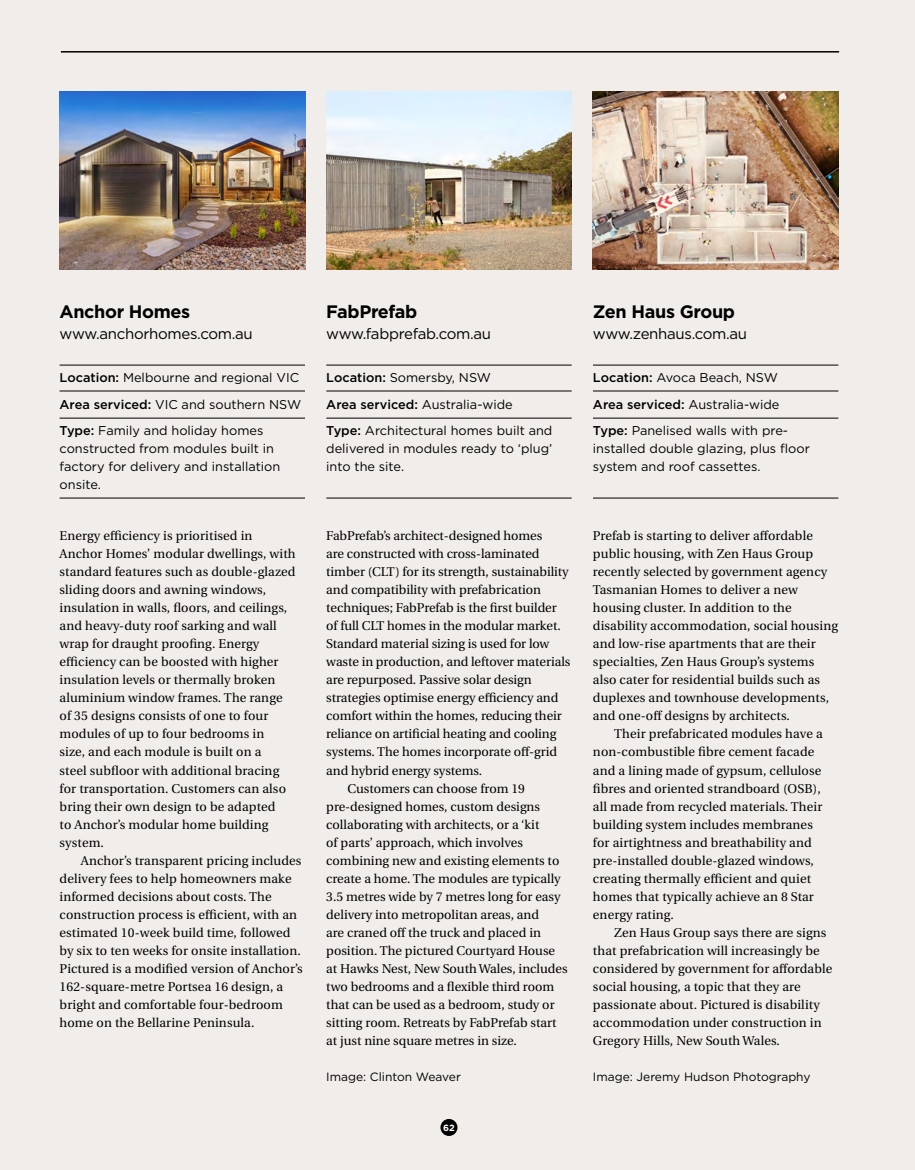
<style>
.page{position:relative;width:915px;height:1170px;background:#fff}
.page>*{position:absolute;margin:0;border:0;box-sizing:border-box;transform-origin:0 0}
.t1{font:700 18px "Gotham";letter-spacing:-.02em;color:#000}
.t2{font:15px "Gotham";letter-spacing:-.02em;color:#000}
.t3{font:12.75px/18px "Heuristica";letter-spacing:.01em;color:#000}
.t4{font:12.75px/26.5px "Gotham";color:#000}
.t5{font:12px "Gotham";color:#000}
.t6{font:700 9px "Gotham";color:#fff}
.s1{font-weight:500}
</style>
<div class="page">
<div style="left:0;top:0;width:914px;height:1169px;background:#f0edea"></div>
<div style="left:440px;top:1118px;width:17px;height:17px;background:#000;border-radius:50%"></div>
<hr style="left:61px;top:51px;width:777px;height:2px;background:#000">
<hr style="left:326px;top:365px;width:245px;height:1px;background:#000">
<hr style="left:326px;top:391px;width:245px;height:1px;background:#000">
<hr style="left:326px;top:418px;width:245px;height:1px;background:#000">
<hr style="left:326px;top:498px;width:245px;height:1px;background:#000">
<img style="left:326px;top:92px;width:245px;height:177px">
<hr style="left:60px;top:365px;width:245px;height:1px;background:#000">
<hr style="left:60px;top:391px;width:245px;height:1px;background:#000">
<hr style="left:60px;top:418px;width:245px;height:1px;background:#000">
<hr style="left:60px;top:498px;width:245px;height:1px;background:#000">
<img style="left:60px;top:92px;width:245px;height:177px">
<hr style="left:592px;top:365px;width:246px;height:1px;background:#000">
<hr style="left:592px;top:391px;width:246px;height:1px;background:#000">
<hr style="left:592px;top:418px;width:246px;height:1px;background:#000">
<hr style="left:592px;top:498px;width:246px;height:1px;background:#000">
<img style="left:592px;top:92px;width:246px;height:177px">
<h1 class="t1" style="left:60px;top:301px;width:132px">Anchor Homes</h1>
<p class="t2" style="left:60px;top:324px;width:195px">www.anchorhomes.com.au</p>
<p class="t4" style="left:60px;top:364px;width:243px"><span class="s1">Location:</span> Melbourne and regional VIC<br><span class="s1">Area serviced:</span> VIC and southern NSW<br><span class="s1">Type:</span> Family and holiday homes</p>
<p class="t4" style="left:60px;top:439px;width:222px;line-height:18px">constructed from modules built in factory for delivery and installation onsite.</p>
<p class="t3" style="left:60px;top:527px;width:237px">Energy efficiency is prioritised in Anchor Homes’ modular dwellings, with standard features such as double-glazed sliding doors and awning windows, insulation in walls, floors, and ceilings, and heavy-duty roof sarking and wall wrap for draught proofing. Energy efficiency can be boosted with higher insulation levels or thermally broken aluminium window frames. The range of 35 designs consists of one to four modules of up to four bedrooms in<br>size, and each module is built on a<br>steel subfloor with additional bracing for transportation. Customers can also bring their own design to be adapted<br>to Anchor’s modular home building system.</p>
<p class="t3" style="left:60px;top:851px;width:244px;text-indent:21px">Anchor’s transparent pricing includes delivery fees to help homeowners make informed decisions about costs. The construction process is efficient, with an estimated 10-week build time, followed by six to ten weeks for onsite installation.<br>Pictured is a modified version of Anchor’s 162-square-metre Portsea 16 design, a bright and comfortable four-bedroom home on the Bellarine Peninsula.</p>
<h1 class="t1" style="left:326px;top:301px;width:93px">FabPrefab</h1>
<p class="t2" style="left:326px;top:324px;width:166px">www.fabprefab.com.au</p>
<p class="t4" style="left:326px;top:364px;width:227px"><span class="s1">Location:</span> Somersby, NSW<br><span class="s1">Area serviced:</span> Australia-wide<br><span class="s1">Type:</span> Architectural homes built and</p>
<p class="t4" style="left:326px;top:439px;width:227px;line-height:18px">delivered in modules ready to ‘plug’ into the site.</p>
<p class="t3" style="left:326px;top:527px;width:217px">FabPrefab’s architect-designed homes</p>
<p class="t3" style="left:326px;top:545px;width:215px">are constructed with cross-laminated</p>
<p class="t3" style="left:326px;top:563px;width:244px">timber (CLT) for its strength, sustainability</p>
<p class="t3" style="left:326px;top:581px;width:216px">and compatibility with prefabrication</p>
<p class="t3" style="left:326px;top:599px;width:232px">techniques; FabPrefab is the first builder</p>
<p class="t3" style="left:326px;top:617px;width:236px">of full CLT homes in the modular market.</p>
<p class="t3" style="left:326px;top:635px;width:224px">Standard material sizing is used for low</p>
<p class="t3" style="left:326px;top:653px;width:245px">waste in production, and leftover materials</p>
<p class="t3" style="left:326px;top:671px;width:207px">are repurposed. Passive solar design</p>
<p class="t3" style="left:326px;top:689px;width:233px">strategies optimise energy efficiency and</p>
<p class="t3" style="left:326px;top:707px;width:237px">comfort within the homes, reducing their</p>
<p class="t3" style="left:326px;top:725px;width:231px">reliance on artificial heating and cooling</p>
<p class="t3" style="left:326px;top:743px;width:232px">systems. The homes incorporate off-grid</p>
<p class="t3" style="left:326px;top:761px;width:157px">and hybrid energy systems.</p>
<p class="t3" style="left:347px;top:779px;width:179px">Customers can choose from 19</p>
<p class="t3" style="left:326px;top:797px;width:215px">pre-designed homes, custom designs</p>
<p class="t3" style="left:326px;top:815px;width:214px">collaborating with architects, or a ‘kit</p>
<p class="t3" style="left:326px;top:833px;width:198px">of parts’ approach, which involves</p>
<p class="t3" style="left:326px;top:851px;width:234px">combining new and existing elements to</p>
<p class="t3" style="left:326px;top:869px;width:236px">create a home. The modules are typically</p>
<p class="t3" style="left:326px;top:887px;width:236px">3.5 metres wide by 7 metres long for easy</p>
<p class="t3" style="left:326px;top:905px;width:214px">delivery into metropolitan areas, and</p>
<p class="t3" style="left:326px;top:923px;width:216px">are craned off the truck and placed in</p>
<p class="t3" style="left:326px;top:941px;width:230px">position. The pictured Courtyard House</p>
<p class="t3" style="left:326px;top:959px;width:243px">at Hawks Nest, New South Wales, includes</p>
<p class="t3" style="left:326px;top:977px;width:229px">two bedrooms and a flexible third room</p>
<p class="t3" style="left:326px;top:995px;width:230px">that can be used as a bedroom, study or</p>
<p class="t3" style="left:326px;top:1013px;width:232px">sitting room. Retreats by FabPrefab start</p>
<p class="t3" style="left:326px;top:1031px;width:192px">at just nine square metres in size.</p>
<p class="t5" style="left:326px;top:1068px;width:136px">Image: Clinton Weaver</p>
<p class="t6" style="left:443px;top:1122px;width:13px">62</p>
<h1 class="t1" style="left:592px;top:301px;width:143px">Zen Haus Group</h1>
<p class="t2" style="left:592px;top:324px;width:156px">www.zenhaus.com.au</p>
<p class="t4" style="left:592px;top:364px;width:196px"><span class="s1">Location:</span> Avoca Beach, NSW<br><span class="s1">Area serviced:</span> Australia-wide<br><span class="s1">Type:</span> Panelised walls with pre-</p>
<p class="t4" style="left:592px;top:439px;width:218px;line-height:18px">installed double glazing, plus floor system and roof cassettes.</p>
<p class="t3" style="left:592px;top:527px;width:246px">Prefab is starting to deliver affordable public housing, with Zen Haus Group recently selected by government agency Tasmanian Homes to deliver a new housing cluster. In addition to the disability accommodation, social housing and low-rise apartments that are their specialties, Zen Haus Group’s systems also cater for residential builds such as duplexes and townhouse developments, and one-off designs by architects.</p>
<p class="t3" style="left:592px;top:725px;width:231px;text-indent:21px">Their prefabricated modules have a non-combustible fibre cement facade and a lining made of gypsum, cellulose fibres and oriented strandboard (OSB), all made from recycled materials. Their building system includes membranes for airtightness and breathability and pre-installed double-glazed windows, creating thermally efficient and quiet homes that typically achieve an 8 Star energy rating.</p>
<p class="t3" style="left:592px;top:923px;width:241px;text-indent:21px">Zen Haus Group says there are signs that prefabrication will increasingly be considered by government for affordable social housing, a topic that they are passionate about. Pictured is disability accommodation under construction in Gregory Hills, New South Wales.</p>
<p class="t5" style="left:592px;top:1068px;width:219px">Image: Jeremy Hudson Photography</p>
</div>
